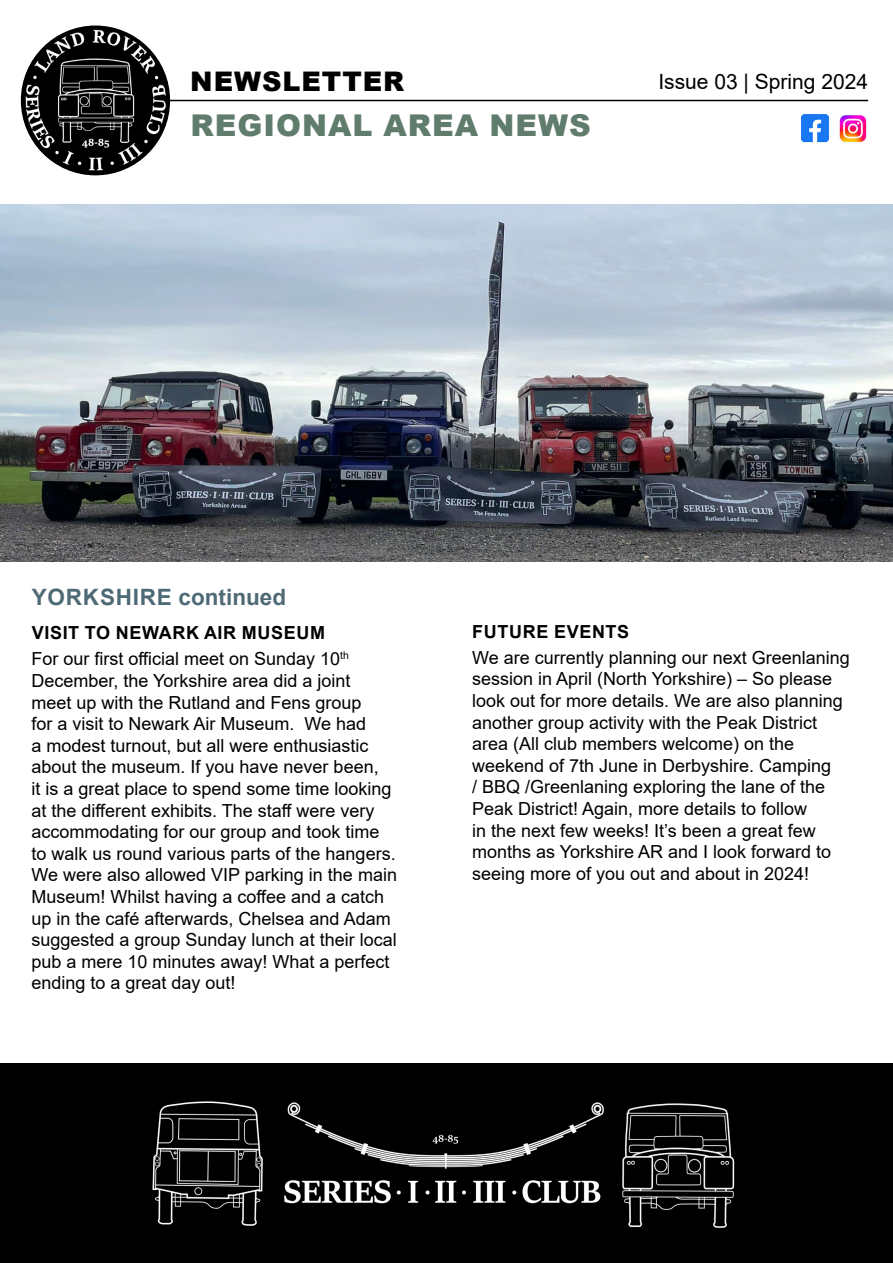
<style>
.page{position:relative;width:893px;height:1263px;background:#fff}
.page>*{position:absolute;margin:0;border:0;box-sizing:border-box;transform-origin:0 0}
.t1{font:900 30px "Arial";letter-spacing:.035em;color:#607c6d}
.t2{font:900 27px "Arial";letter-spacing:.035em;color:#000}
.t3{font:700 22.5px "Arial";letter-spacing:.02em;color:#4e6a76}
.t4{font:21px "Arial";color:#000}
.t5{font:18px/21.6px "Arial";color:#000}
.t6{font:700 18px "Arial";letter-spacing:.035em;color:#000}
.s1{font-weight:700}
</style>
<div class="page">
<hr style="left:170px;top:100px;width:698px;height:1px;background:#000">
<img style="left:801px;top:114px;width:28px;height:29px">
<img style="left:839px;top:114px;width:28px;height:28px">
<img style="left:21px;top:26px;width:149px;height:149px;border-radius:75px">
<img style="left:0;top:204px;width:893px;height:357px">
<div style="left:0;top:1063px;width:893px;height:200px;background:#000"></div>
<img style="left:152px;top:1101px;width:583px;height:127px">
<div style="left:306px;top:1215px;width:265px;height:44px;background:#000"></div>
<h2 class="t2" style="left:190px;top:62px;width:215px">NEWSLETTER</h2>
<p class="t4" style="left:658px;top:67px;width:211px">Issue 03 | Spring 2024</p>
<h1 class="t1" style="left:190px;top:103px;width:402px">REGIONAL AREA NEWS</h1>
<p class="t3" style="left:32px;top:581px;width:256px">YORKSHIRE continued</p>
<p class="t5" style="left:31px;top:620px;width:319px;line-height:25.8px"><span class="s1">VISIT TO NEWARK AIR MUSEUM<br></span>For our first official meet on Sunday 10<sup>th</sup></p>
<p class="t5" style="left:31px;top:670px;width:367px">December, the Yorkshire area did a joint<br>meet up with the Rutland and Fens group<br>for a visit to Newark Air Museum. We had<br>a modest turnout, but all were enthusiastic about the museum. If you have never been,<br>it is a great place to spend some time looking at the different exhibits. The staff were very accommodating for our group and took time to walk us round various parts of the hangers.<br>We were also allowed VIP parking in the main Museum! Whilst having a coffee and a catch up in the café afterwards, Chelsea and Adam suggested a group Sunday lunch at their local pub a mere 10 minutes away! What a perfect ending to a great day out!</p>
<p class="t6" style="left:472px;top:619px;width:158px">FUTURE EVENTS</p>
<p class="t5" style="left:472px;top:647px;width:379px">We are currently planning our next Greenlaning session in April (North Yorkshire) – So please look out for more details. We are also planning another group activity with the Peak District area (All club members welcome) on the weekend of 7th June in Derbyshire. Camping<br>/ BBQ /Greenlaning exploring the lane of the Peak District! Again, more details to follow<br>in the next few weeks! It’s been a great few months as Yorkshire AR and I look forward to seeing more of you out and about in 2024!</p>
</div>
